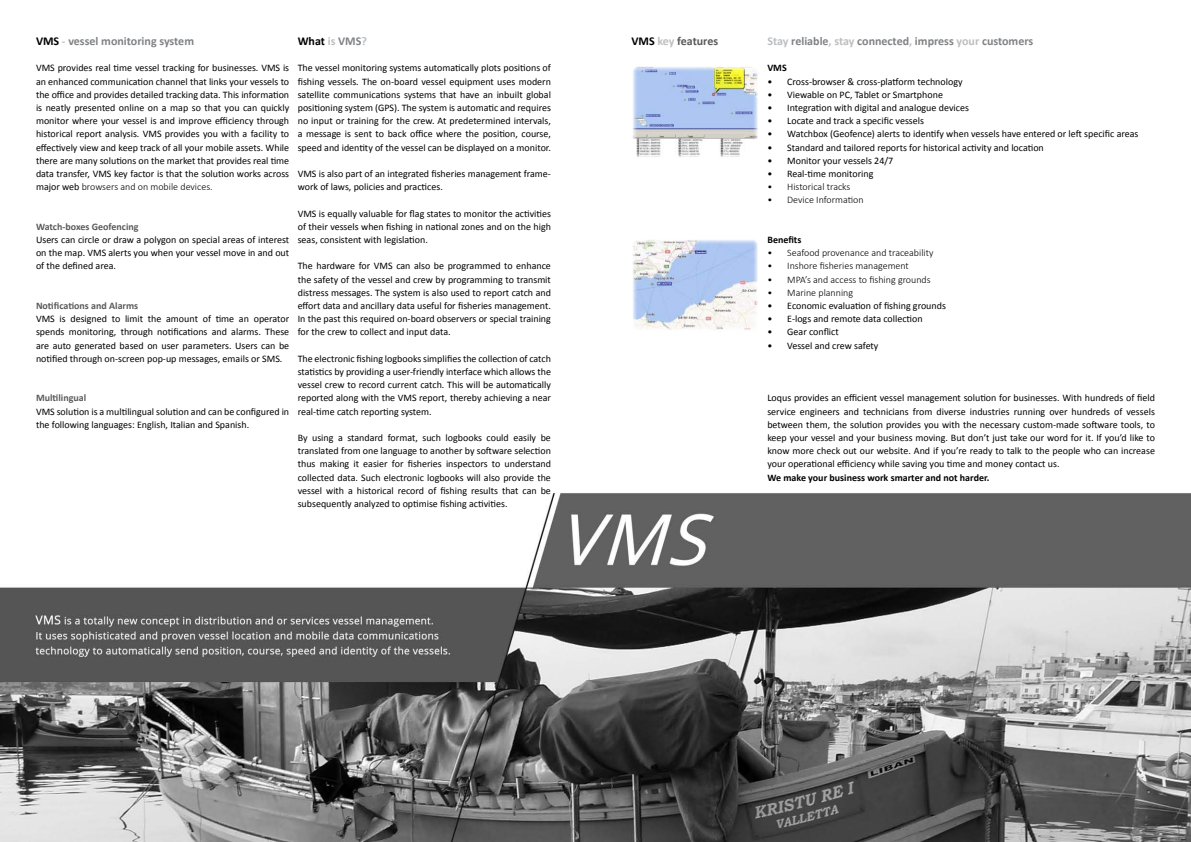
<style>
.page{position:relative;width:1191px;height:842px;background:#fff}
.page>*{position:absolute;margin:0;border:0;box-sizing:border-box;transform-origin:0 0}
.t1{font:700 12px "Calibri";color:#808285}
.t2{font:700 12px "Calibri";color:#58595b}
.t3{font:700 12px "Calibri";color:#000}
.t4{font:10px/13.2px "Calibri";color:#000;text-align:justify}
.t5{font:300 10px "Calibri";color:#000}
.t6{font:700 10px "Calibri";color:#58595b}
.t7{font:700 10px "Calibri";color:#000}
.s1{color:#000}
.s2{color:#bcbec0}
.s3{font-weight:300}
.s4{color:#808285}
</style>
<div class="page">
<img style="left:0;top:493px;width:1191px;height:349px">
<img style="left:633px;top:67px;width:125px;height:90px">
<img style="left:633px;top:240px;width:125px;height:90px">
<p class="t1" style="left:36px;top:33px;width:160px"><span class="s1">VMS</span> <span class="s2">-</span> vessel monitoring system</p>
<p class="t4" style="left:36px;top:62px;width:255px">VMS provides real time vessel tracking for businesses. VMS is an enhanced communication channel that links your vessels to the office and provides detailed tracking data. This information is neatly presented online on a map so that you can quickly monitor where your vessel is and improve efficiency through historical report analysis. VMS provides you with a facility to effectively view and keep track of all your mobile assets. While there are many solutions on the market that provides real time data transfer, VMS key factor is that the solution works across major web <span class="s3">browsers and on mobile devices.</span></p>
<p class="t6" style="left:36px;top:220px;width:104px">Watch-boxes Geofencing</p>
<p class="t4" style="left:36px;top:233px;width:255px">Users can circle or draw a polygon on special areas of interest on the map. VMS alerts you when your vessel move in and out of the defined area.</p>
<p class="t6" style="left:36px;top:299px;width:104px">Notifications and Alarms</p>
<p class="t4" style="left:36px;top:312px;width:255px">VMS is designed to limit the amount of time an operator spends monitoring, through notifications and alarms. These are auto generated based on user parameters. Users can be notified through on-screen pop-up messages, emails or SMS.</p>
<p class="t6" style="left:36px;top:392px;width:52px">Multilingual</p>
<p class="t4" style="left:36px;top:405px;width:255px">VMS solution is a multilingual solution and can be configured in the following languages: English, Italian and Spanish.</p>
<p class="t3" style="left:298px;top:33px;width:71px">What <span class="s2">is</span> <span class="s4">VMS</span><span class="s2">?</span></p>
<p class="t4" style="left:298px;top:62px;width:255px">The vessel monitoring systems automatically plots positions of fishing vessels. The on-board vessel equipment uses modern satellite communications systems that have an inbuilt global positioning system (GPS). The system is automatic and requires no input or training for the crew. At predetermined intervals, a message is sent to back office where the position, course, speed and identity of the vessel can be displayed on a monitor.</p>
<p class="t4" style="left:298px;top:167px;width:255px">VMS is also part of an integrated fisheries management frame&shy;work of laws, policies and practices.</p>
<p class="t4" style="left:298px;top:207px;width:255px">VMS is equally valuable for flag states to monitor the activities of their vessels when fishing in national zones and on the high seas, consistent with legislation.</p>
<p class="t4" style="left:298px;top:260px;width:255px">The hardware for VMS can also be programmed to enhance the safety of the vessel and crew by programming to transmit distress messages. The system is also used to report catch and effort data and ancillary data useful for fisheries management.<br>In the past this required on-board observers or special training for the crew to collect and input data.</p>
<p class="t4" style="left:298px;top:352px;width:255px">The electronic fishing logbooks simplifies the collection of catch statistics by providing a user-friendly interface which allows the vessel crew to record current catch. This will be automatically reported along with the VMS report, thereby achieving a near real-time catch reporting system.</p>
<p class="t4" style="left:298px;top:431px;width:255px">By using a standard format, such logbooks could easily be translated from one language to another by software selection thus making it easier for fisheries inspectors to understand collected data. Such electronic logbooks will also provide the vessel with a historical record of fishing results that can be subsequently analyzed to optimise fishing activities.</p>
<p class="t2" style="left:631px;top:33px;width:88px"><span class="s1">VMS</span> <span class="s2">key</span> features</p>
<p class="t1" style="left:767px;top:33px;width:267px"><span class="s2">Stay</span> reliable<span class="s2">, stay</span> connected<span class="s2">,</span> impress <span class="s2">your</span> customers</p>
<p class="t7" style="left:767px;top:62px;width:21px">VMS</p>
<p class="t4" style="left:767px;top:75px;width:197px">• Cross-browser &amp; cross-platform technology</p>
<p class="t4" style="left:767px;top:88px;width:177px">• Viewable on PC, Tablet or Smartphone</p>
<p class="t4" style="left:767px;top:101px;width:203px">• Integration with digital and analogue devices</p>
<p class="t4" style="left:767px;top:114px;width:158px">• Locate and track a specific vessels</p>
<p class="t4" style="left:767px;top:128px;width:373px">• Watchbox (Geofence) alerts to identify when vessels have entered or left specific areas</p>
<p class="t4" style="left:767px;top:141px;width:278px">• Standard and tailored reports for historical activity and location</p>
<p class="t4" style="left:767px;top:154px;width:127px">• Monitor your vessels 24/7</p>
<p class="t4" style="left:767px;top:167px;width:108px">• Real-time monitoring</p>
<p class="t5" style="left:767px;top:181px;width:85px">• Historical tracks</p>
<p class="t5" style="left:767px;top:194px;width:98px">• Device Information</p>
<p class="t7" style="left:767px;top:233px;width:35px">Benefits</p>
<p class="t5" style="left:767px;top:247px;width:168px">• Seafood provenance and traceability</p>
<p class="t5" style="left:767px;top:260px;width:143px">• Inshore fisheries management</p>
<p class="t5" style="left:767px;top:273px;width:165px">• MPA’s and access to fishing grounds</p>
<p class="t5" style="left:767px;top:286px;width:87px">• Marine planning</p>
<p class="t4" style="left:767px;top:299px;width:180px">• Economic evaluation of fishing grounds</p>
<p class="t4" style="left:767px;top:312px;width:157px">• E-logs and remote data collection</p>
<p class="t4" style="left:767px;top:326px;width:73px">• Gear conflict</p>
<p class="t4" style="left:767px;top:339px;width:113px">• Vessel and crew safety</p>
<p class="t4" style="left:767px;top:392px;width:389px">Loqus provides an efficient vessel management solution for businesses. With hundreds of field service engineers and technicians from diverse industries running over hundreds of vessels between them, the solution provides you with the necessary custom-made software tools, to keep your vessel and your business moving. But don’t just take our word for it. If you’d like to know more check out our website. And if you’re ready to talk to the people who can increase your operational efficiency while saving you time and money contact us.</p>
<p class="t7" style="left:767px;top:471px;width:223px">We make your business work smarter and not harder.</p>
</div>
